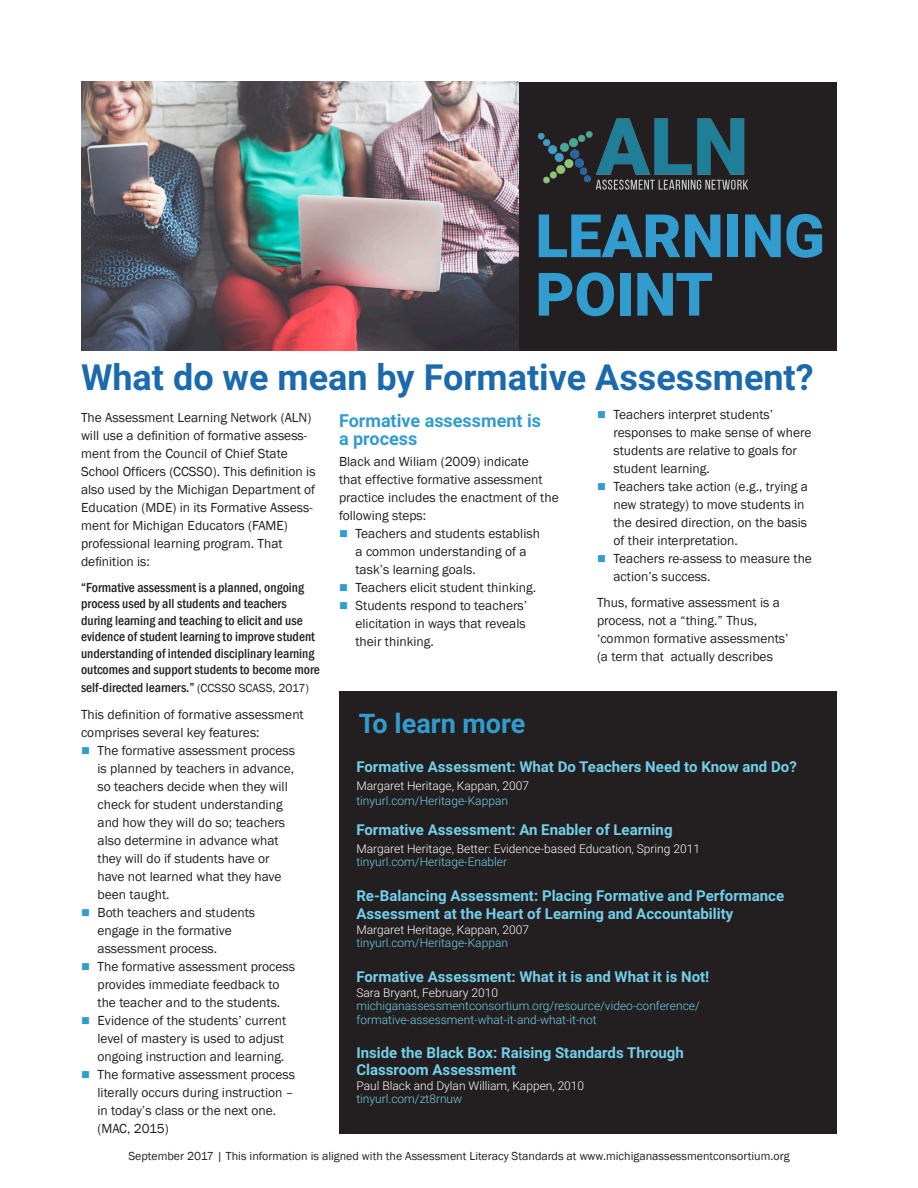
<style>
.page{position:relative;width:918px;height:1188px;background:#fff}
.page>*{position:absolute;margin:0;border:0;box-sizing:border-box;transform-origin:0 0}
.t1{font:900 60px/58.5px "Roboto";color:#329cce}
.t2{font:700 36px "Roboto";color:#1b6aad}
.t3{font:700 27px "Roboto";color:#329cce}
.t4{font:700 18px/18px "Roboto";color:#329cce}
.t5{font:700 15px/18px "Roboto";color:#72cfea}
.t6{font:13.5px/18px "Franklin Gothic";color:#231f20}
.t7{font:500 condensed 13.5px/16.5px "Franklin Gothic";color:#231f20}
.t8{font:300 12px/13.5px "Roboto";color:#72cfea}
.t9{font:300 12px "Roboto";color:#fff}
.t10{font:12px "Franklin Gothic";color:#231f20}
.s1{font-weight:400;font-stretch:normal;font-size:12px}
.s2{color:#329cce}
</style>
<div class="page">
<div style="left:514px;top:82px;width:323px;height:269px;background:#231f20"></div>
<img style="left:539px;top:118px;width:209px;height:72px">
<img style="left:82px;top:81px;width:436px;height:270px">
<div style="left:339px;top:691px;width:498px;height:443px;background:#231f20"></div>
<p class="t1" style="left:536px;top:204px;width:291px">LEARNING<br>POINT</p>
<p class="t2" style="left:81px;top:352px;width:734px">What do we mean by Formative Assessment?</p>
<p class="t6" style="left:81px;top:409px;width:236px">The Assessment Learning Network (ALN) will use a definition of formative assess&shy;ment from the Council of Chief State School Officers (CCSSO). This definition is also used by the Michigan Department of Education (MDE) in its Formative Assess&shy;ment for Michigan Educators (FAME) professional learning program. That definition is:</p>
<p class="t7" style="left:81px;top:579px;width:240px">“Formative assessment is a planned, ongoing process used by all students and teachers during learning and teaching to elicit and use evidence of student learning to improve student understanding of intended disciplinary learning outcomes and support students to become more</p>
<p class="t7" style="left:81px;top:679px;width:229px">self-directed learners.” <span class="s1">(CCSSO SCASS, 2017)</span></p>
<p class="t6" style="left:81px;top:706px;width:224px">This definition of formative assessment comprises several key features:</p>
<p class="t6" style="left:98px;top:742px;width:199px;text-indent:-16px"><span class="s2">■</span> The formative assessment process is planned by teachers in advance, so teachers decide when they will check for student understanding and how they will do so; teachers also determine in advance what they will do if students have or have not learned what they have been taught.</p>
<p class="t6" style="left:98px;top:904px;width:159px;text-indent:-16px"><span class="s2">■</span> Both teachers and students engage in the formative assessment process.</p>
<p class="t6" style="left:81px;top:958px;width:215px;text-align:center"><span class="s2">■</span> The formative assessment process provides immediate feedback to<br>the teacher and to the students.</p>
<p class="t6" style="left:98px;top:1012px;width:190px;text-indent:-16px"><span class="s2">■</span> Evidence of the students’ current level of mastery is used to adjust ongoing instruction and learning.</p>
<p class="t6" style="left:98px;top:1066px;width:199px;text-indent:-16px"><span class="s2">■</span> The formative assessment process literally occurs during instruction – in today’s class or the next one. (MAC, 2015)</p>
<p class="t4" style="left:339px;top:411px;width:204px">Formative assessment is a process</p>
<p class="t6" style="left:339px;top:453px;width:221px">Black and Wiliam (2009) indicate<br>that effective formative assessment practice includes the enactment of the following steps:</p>
<p class="t6" style="left:355px;top:525px;width:186px;text-indent:-16px"><span class="s2">■</span> Teachers and students establish a common understanding of a task’s learning goals.</p>
<p class="t6" style="left:339px;top:579px;width:199px"><span class="s2">■</span> Teachers elicit student thinking.</p>
<p class="t6" style="left:355px;top:597px;width:173px;text-align:justify;text-indent:-16px"><span class="s2">■</span> Students respond to teachers’ elicitation in ways that reveals their thinking.</p>
<p class="t6" style="left:613px;top:406px;width:200px;text-indent:-16px"><span class="s2">■</span> Teachers interpret students’ responses to make sense of where students are relative to goals for student learning.</p>
<p class="t6" style="left:613px;top:478px;width:196px;text-indent:-16px"><span class="s2">■</span> Teachers take action (e.g., trying a new strategy) to move students in the desired direction, on the basis of their interpretation.</p>
<p class="t6" style="left:613px;top:550px;width:200px;text-indent:-16px"><span class="s2">■</span> Teachers re-assess to measure the action’s success.</p>
<p class="t6" style="left:597px;top:594px;width:193px">Thus, formative assessment is a process, not a “thing.” Thus, ‘common formative assessments’ (a term that actually describes</p>
<p class="t3" style="left:359px;top:705px;width:168px">To learn more</p>
<p class="t5" style="left:356px;top:757px;width:442px">Formative Assessment: What Do Teachers Need to Know and Do?</p>
<p class="t9" style="left:356px;top:777px;width:174px">Margaret Heritage, Kappan, 2007</p>
<p class="t8" style="left:356px;top:793px;width:153px">tinyurl.com/Heritage-Kappan</p>
<p class="t5" style="left:356px;top:820px;width:318px">Formative Assessment: An Enabler of Learning</p>
<p class="t9" style="left:356px;top:840px;width:345px">Margaret Heritage, Better: Evidence-based Education, Spring 2011</p>
<p class="t8" style="left:356px;top:855px;width:152px">tinyurl.com/Heritage-Enabler</p>
<p class="t5" style="left:356px;top:886px;width:429px">Re-Balancing Assessment: Placing Formative and Performance<br>Assessment at the Heart of Learning and Accountability</p>
<p class="t9" style="left:356px;top:921px;width:174px">Margaret Heritage, Kappan, 2007</p>
<p class="t8" style="left:356px;top:936px;width:153px">tinyurl.com/Heritage-Kappan</p>
<p class="t5" style="left:356px;top:967px;width:354px">Formative Assessment: What it is and What it is Not!</p>
<p class="t9" style="left:356px;top:984px;width:143px">Sara Bryant, February 2010</p>
<p class="t8" style="left:356px;top:999px;width:345px">michiganassessmentconsortium.org/resource/video-conference/ formative-assessment-what-it-and-what-it-not</p>
<p class="t5" style="left:356px;top:1044px;width:329px;line-height:16.5px">Inside the Black Box: Raising Standards Through<br>Classroom Assessment</p>
<p class="t9" style="left:356px;top:1077px;width:229px">Paul Black and Dylan William, Kappen, 2010</p>
<p class="t8" style="left:356px;top:1092px;width:107px">tinyurl.com/zt8rnuw</p>
<p class="t10" style="left:128px;top:1149px;width:663px">September 2017 | This information is aligned with the Assessment Literacy Standards at www.michiganassessmentconsortium.org</p>
</div>
